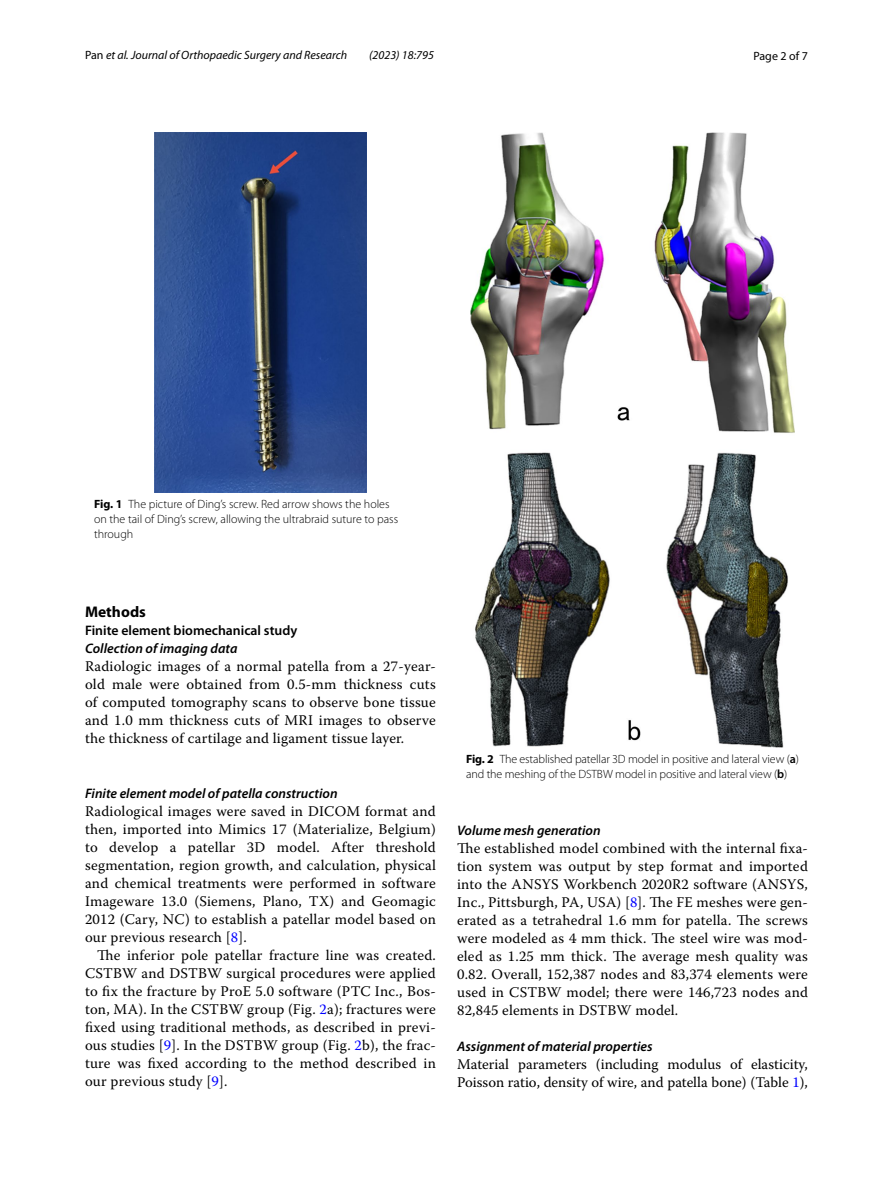
<style>
.page{position:relative;width:893px;height:1187px;background:#fff}
.page>*{position:absolute;margin:0;border:0;box-sizing:border-box;transform-origin:0 0}
.t1{font:700 15.45px "Myriad Pro";color:#000}
.t2{font:14.7px/18px "Warnock Pro";letter-spacing:.015em;color:#000;text-align:justify}
.t3{font:italic 600 13.8px "Myriad Pro";color:#000}
.t4{font:600 13.8px "Myriad Pro";color:#000}
.t5{font:300 12px/15px "Myriad Pro";letter-spacing:-.01em;color:#000}
.t6{font:italic 12px "Myriad Pro";color:#000}
.t7{font:12px "Myriad Pro";color:#000}
.s1{font-style:normal}
.s2{font-weight:700}
.s3{color:#00f}
.s4{font-weight:600}
</style>
<div class="page">
<img style="left:154px;top:133px;width:213px;height:360px">
<img style="left:471px;top:133px;width:323px;height:614px">
<p class="t6" style="left:85px;top:48px;width:264px"><span class="s1">Pan</span> et al. Journal of Orthopaedic Surgery and Research</p>
<p class="t6" style="left:369px;top:48px;width:66px">(2023) 18:795</p>
<p class="t7" style="left:753px;top:48px;width:56px">Page 2 of 7</p>
<p class="t5" style="left:94px;top:496px;width:306px"><span class="s2">Fig. 1</span> The picture of Ding’s screw. Red arrow shows the holes on the tail of Ding’s screw, allowing the ultrabraid suture to pass through</p>
<p class="t1" style="left:85px;top:601px;width:62px">Methods</p>
<p class="t4" style="left:85px;top:621px;width:214px">Finite element biomechanical study</p>
<p class="t3" style="left:85px;top:639px;width:154px">Collection of imaging data</p>
<p class="t2" style="left:85px;top:657px;width:352px">Radiologic images of a normal patella from a 27-year&shy;old male were obtained from 0.5-mm thickness cuts of computed tomography scans to observe bone tissue and 1.0 mm thickness cuts of MRI images to observe the thickness of cartilage and ligament tissue layer.</p>
<p class="t3" style="left:85px;top:784px;width:254px">Finite element model of patella construction</p>
<p class="t2" style="left:85px;top:801px;width:352px">Radiological images were saved in DICOM format and then, imported into Mimics 17 (Materialize, Belgium) to develop a patellar 3D model. After threshold segmentation, region growth, and calculation, physical and chemical treatments were performed in software Imageware 13.0 (Siemens, Plano, TX) and Geomagic 2012 (Cary, NC) to establish a patellar model based on our previous research [<span class="s3">8</span>].</p>
<p class="t2" style="left:85px;top:945px;width:352px;text-indent:12px">The inferior pole patellar fracture line was created.<br>CSTBW and DSTBW surgical procedures were applied to fix the fracture by ProE 5.0 software (PTC Inc., Bos&shy;ton, MA). In the CSTBW group (Fig. <span class="s3">2</span>a); fractures were fixed using traditional methods, as described in previ&shy;ous studies [<span class="s3">9</span>]. In the DSTBW group (Fig. <span class="s3">2</span>b), the frac&shy;ture was fixed according to the method described in our previous study [<span class="s3">9</span>].</p>
<p class="t5" style="left:466px;top:751px;width:334px"><span class="s2">Fig. 2</span> The established patellar 3D model in positive and lateral view (<span class="s4">a</span>) and the meshing of the DSTBW model in positive and lateral view (<span class="s4">b</span>)</p>
<p class="t3" style="left:457px;top:821px;width:145px">Volume mesh generation</p>
<p class="t2" style="left:457px;top:838px;width:352px">The established model combined with the internal fixa&shy;tion system was output by step format and imported into the ANSYS Workbench 2020R2 software (ANSYS, Inc., Pittsburgh, PA, USA) [<span class="s3">8</span>]. The FE meshes were gen&shy;erated as a tetrahedral 1.6 mm for patella. The screws were modeled as 4 mm thick. The steel wire was mod&shy;eled as 1.25 mm thick. The average mesh quality was 0.82. Overall, 152,387 nodes and 83,374 elements were used in CSTBW model; there were 146,723 nodes and 82,845 elements in DSTBW model.</p>
<p class="t3" style="left:457px;top:1037px;width:197px">Assignment of material properties</p>
<p class="t2" style="left:457px;top:1054px;width:352px">Material parameters (including modulus of elasticity,<br>Poisson ratio, density of wire, and patella bone) (Table <span class="s3">1</span>),</p>
</div>
